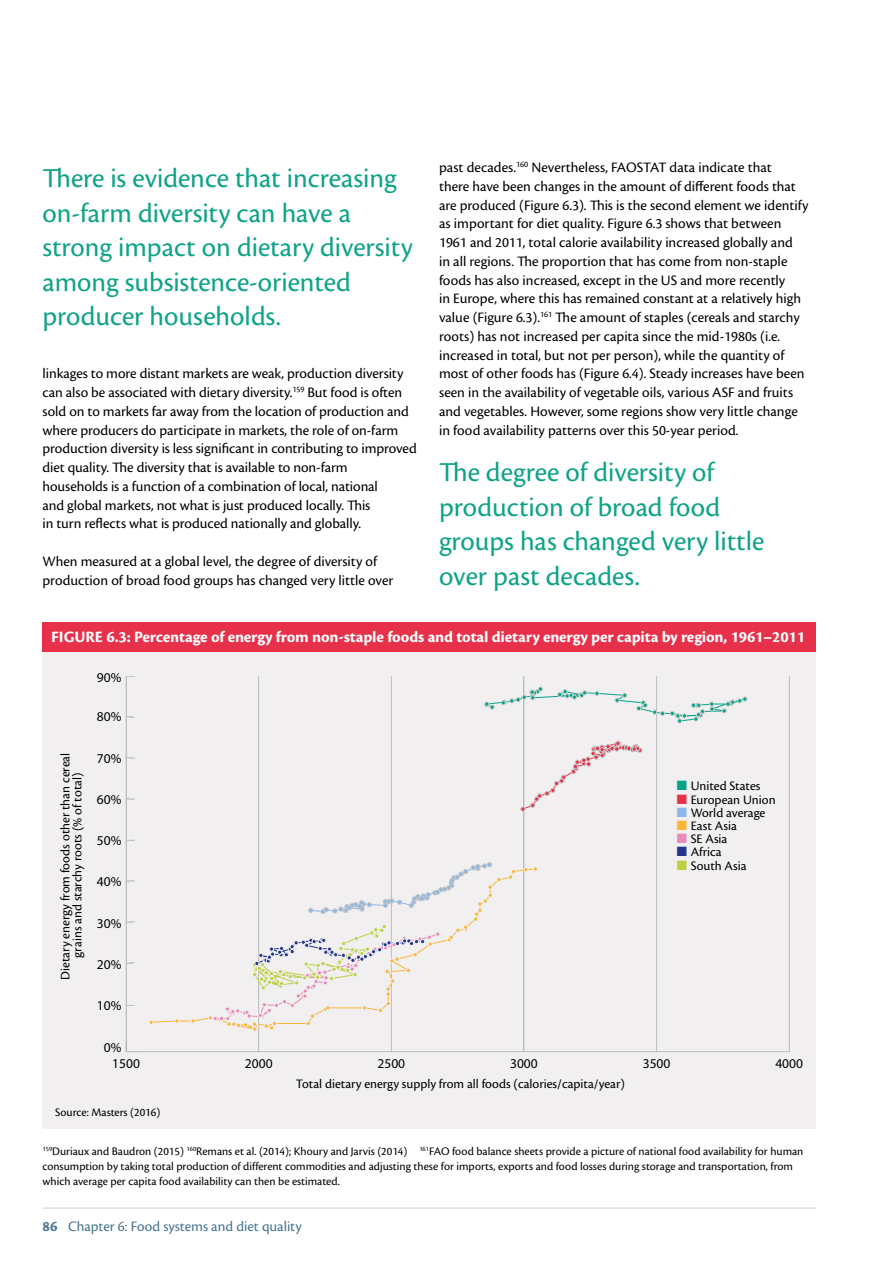
<style>
.page{position:relative;width:893px;height:1263px;background:#fff}
.page>*{position:absolute;margin:0;border:0;box-sizing:border-box;transform-origin:0 0}
.t1{font:28.5px/34.5px "Cronos Pro";color:#0fa388}
.t2{font:16.5px "Cronos Pro Bold Capt";letter-spacing:-.01em;color:#fff}
.t3{font:15px/18.8px "Cronos Pro";color:#000}
.t4{font:15px "Cronos Pro";color:#487590}
.t5{font:13.5px/12px "Cronos Pro";color:#000;text-align:center}
.t6{font:13.5px "Myriad Pro";color:#000}
.t7{font:12px/15px "Cronos Pro";color:#000}
.s1{color:#05a388}
.s2{color:#e7324a}
.s3{color:#8bb8e4}
.s4{color:#fab637}
.s5{color:#ea8ab8}
.s6{color:#24378d}
.s7{color:#bdd141}
.s8{font-weight:700}
</style>
<div class="page">
<hr style="left:43px;top:1208px;width:773px;height:1px;background:#cad1db">
<div style="left:43px;top:641px;width:773px;height:487px;background:#f1eff0"></div>
<hr style="left:126px;top:1051px;width:663px;height:1px;background:#c6c6c6">
<hr style="left:258px;top:676px;width:1px;height:375px;background:#c6c6c6">
<hr style="left:391px;top:676px;width:1px;height:375px;background:#c6c6c6">
<hr style="left:524px;top:676px;width:1px;height:375px;background:#c6c6c6">
<hr style="left:656px;top:676px;width:1px;height:375px;background:#c6c6c6">
<hr style="left:789px;top:676px;width:1px;height:375px;background:#c6c6c6">
<hr style="left:126px;top:676px;width:1px;height:375px;background:#c6c6c6">
<svg style="left:125px;top:921px;width:10px;height:2px"></svg>
<svg style="left:125px;top:962px;width:10px;height:2px"></svg>
<svg style="left:127px;top:880px;width:8px;height:2px"></svg>
<svg style="left:126px;top:839px;width:9px;height:2px"></svg>
<svg style="left:126px;top:757px;width:9px;height:2px"></svg>
<svg style="left:125px;top:715px;width:10px;height:3px"></svg>
<svg style="left:484px;top:687px;width:263px;height:36px"></svg>
<svg style="left:521px;top:741px;width:121px;height:70px"></svg>
<svg style="left:149px;top:862px;width:388px;height:169px"></svg>
<div style="left:43px;top:622px;width:773px;height:30px;background:#e73049"></div>
<h1 class="t1" style="left:43px;top:161px;width:372px">There is evidence that increasing on-farm diversity can have a strong impact on dietary diversity among subsistence-oriented producer households.</h1>
<p class="t3" style="left:43px;top:364px;width:376px">linkages to more distant markets are weak, production diversity can also be associated with dietary diversity.<sup>159</sup> But food is often sold on to markets far away from the location of production and where producers do participate in markets, the role of on-farm production diversity is less significant in contributing to improved diet quality. The diversity that is available to non-farm households is a function of a combination of local, national<br>and global markets, not what is just produced locally. This<br>in turn reflects what is produced nationally and globally.</p>
<p class="t3" style="left:43px;top:552px;width:352px">When measured at a global level, the degree of diversity of production of broad food groups has changed very little over</p>
<p class="t3" style="left:439px;top:158px;width:371px">past decades.<sup>160</sup> Nevertheless, FAOSTAT data indicate that<br>there have been changes in the amount of different foods that are produced (Figure 6.3). This is the second element we identify as important for diet quality. Figure 6.3 shows that between 1961 and 2011, total calorie availability increased globally and<br>in all regions. The proportion that has come from non-staple foods has also increased, except in the US and more recently<br>in Europe, where this has remained constant at a relatively high value (Figure 6.3).<sup>161</sup> The amount of staples (cereals and starchy roots) has not increased per capita since the mid-1980s (i.e. increased in total, but not per person), while the quantity of most of other foods has (Figure 6.4). Steady increases have been seen in the availability of vegetable oils, various ASF and fruits and vegetables. However, some regions show very little change in food availability patterns over this 50-year period.</p>
<h1 class="t1" style="left:439px;top:455px;width:327px">The degree of diversity of production of broad food groups has changed very little over past decades.</h1>
<p class="t2" style="left:51px;top:627px;width:755px">FIGURE 6.3: Percentage of energy from non-staple foods and total dietary energy per capita by region, 1961–2011</p>
<p class="t6" style="left:97px;top:669px;width:26px">90%</p>
<p class="t6" style="left:97px;top:708px;width:26px">80%</p>
<p class="t5" style="left:59px;top:980px;width:229px;rotate:-90deg">Dietary energy from foods other than cereal grains and starchy roots (% of total)</p>
<p class="t6" style="left:97px;top:750px;width:26px">70%</p>
<p class="t6" style="left:97px;top:791px;width:26px">60%</p>
<p class="t6" style="left:97px;top:832px;width:26px">50%</p>
<p class="t6" style="left:97px;top:874px;width:26px">40%</p>
<p class="t6" style="left:97px;top:915px;width:26px">30%</p>
<p class="t6" style="left:97px;top:956px;width:26px">20%</p>
<p class="t6" style="left:97px;top:997px;width:26px">10%</p>
<p class="t6" style="left:104px;top:1039px;width:19px">0%</p>
<p class="t6" style="left:112px;top:1055px;width:29px">1500</p>
<p class="t7" style="left:55px;top:1104px;width:107px">Source: Masters (2016)</p>
<p class="t5" style="left:677px;top:780px;width:85px"><span class="s1">■</span> United States</p>
<p class="t5" style="left:677px;top:793px;width:100px"><span class="s2">■</span> European Union</p>
<p class="t5" style="left:677px;top:806px;width:90px"><span class="s3">■</span> World average</p>
<p class="t5" style="left:677px;top:820px;width:62px"><span class="s4">■</span> East Asia</p>
<p class="t5" style="left:677px;top:833px;width:52px"><span class="s5">■</span> SE Asia</p>
<p class="t5" style="left:677px;top:846px;width:47px"><span class="s6">■</span> Africa</p>
<p class="t5" style="left:677px;top:859px;width:71px"><span class="s7">■</span> South Asia</p>
<p class="t6" style="left:245px;top:1055px;width:29px">2000</p>
<p class="t6" style="left:377px;top:1055px;width:29px">2500</p>
<p class="t6" style="left:510px;top:1055px;width:29px">3000</p>
<p class="t6" style="left:643px;top:1055px;width:29px">3500</p>
<p class="t6" style="left:775px;top:1055px;width:29px">4000</p>
<p class="t5" style="left:296px;top:1077px;width:330px">Total dietary energy supply from all foods (calories/capita/year)</p>
<p class="t7" style="left:43px;top:1143px;width:762px"><sup>159</sup>Duriaux and Baudron (2015) <sup>160</sup>Remans et al. (2014); Khoury and Jarvis (2014) <sup>161</sup>FAO food balance sheets provide a picture of national food availability for human consumption by taking total production of different commodities and adjusting these for imports, exports and food losses during storage and transportation, from which average per capita food availability can then be estimated.</p>
<p class="t4" style="left:43px;top:1217px;width:261px"><span class="s8">86</span> Chapter 6: Food systems and diet quality</p>
</div>
